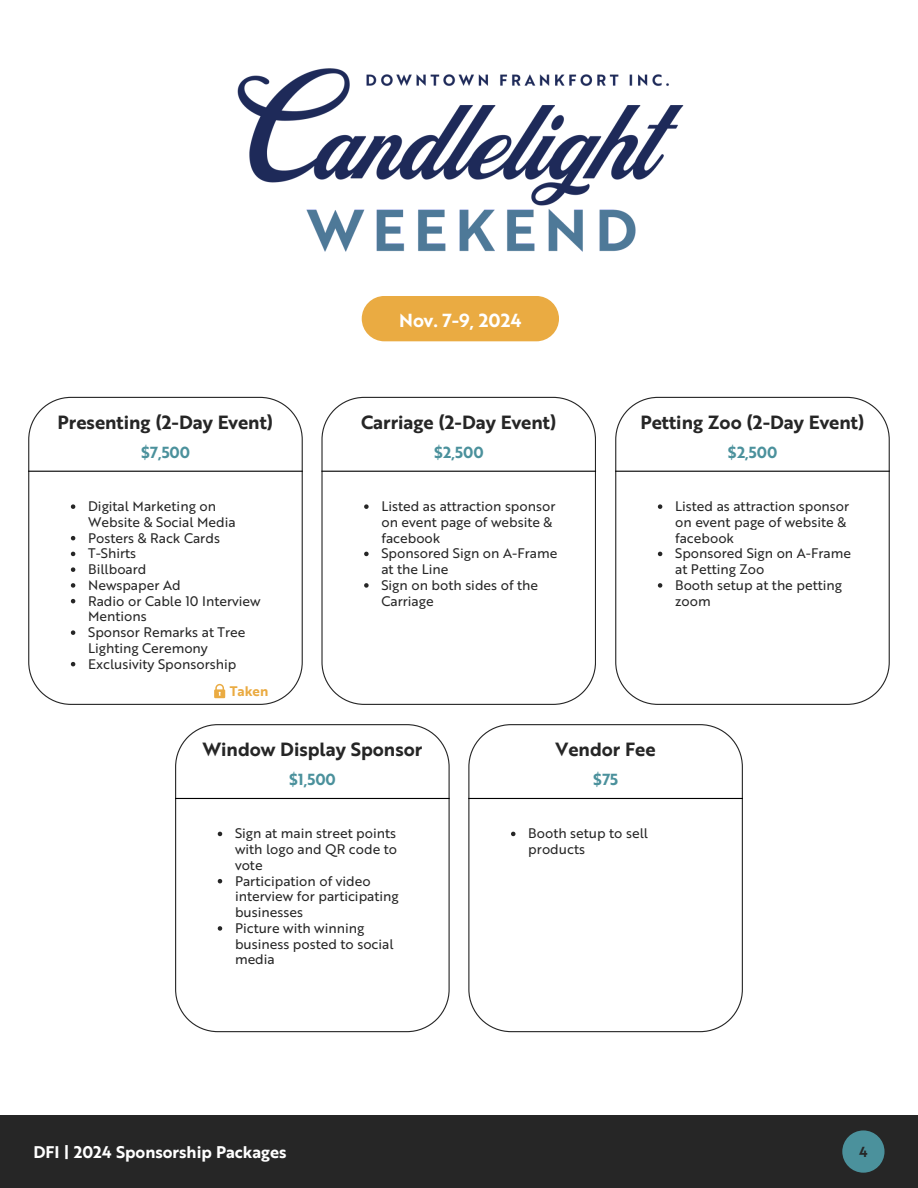
<style>
.page{position:relative;width:918px;height:1188px;background:#fff}
.page>*{position:absolute;margin:0;border:0;box-sizing:border-box;transform-origin:0 0}
.t1{font:18.6px "Brother 1816 Bold";color:#262626}
.t2{font:18.45px "Brother 1816 Bold";color:#fff}
.t3{font:16.5px "Brother 1816 Bold";color:#fff}
.t4{font:15.6px "Brother 1816 Bold";color:#4b919c}
.t5{font:14.25px "Brother 1816 Bold";color:#262626}
.t6{font:13.5px/15.8px "Brother 1816 Regular";color:#262626}
.t7{font:13.5px "Brother 1816 Bold";color:#eaab42}
</style>
<div class="page">
<svg style="left:28px;top:397px;width:275px;height:308px"></svg>
<div style="left:362px;top:296px;width:197px;height:45px;background:#eaab42;border-radius:23px"></div>
<hr style="left:28px;top:471px;width:275px;height:1px;background:#000">
<svg style="left:321px;top:397px;width:275px;height:308px"></svg>
<hr style="left:321px;top:471px;width:275px;height:1px;background:#000">
<svg style="left:615px;top:397px;width:275px;height:308px"></svg>
<hr style="left:615px;top:471px;width:275px;height:1px;background:#000">
<svg style="left:175px;top:724px;width:275px;height:308px"></svg>
<hr style="left:175px;top:798px;width:275px;height:1px;background:#000">
<svg style="left:468px;top:724px;width:275px;height:308px"></svg>
<hr style="left:468px;top:798px;width:275px;height:1px;background:#000">
<img style="left:237px;top:68px;width:447px;height:184px">
<svg style="left:71px;top:504px;width:4px;height:5px"></svg>
<svg style="left:71px;top:536px;width:4px;height:4px"></svg>
<svg style="left:71px;top:552px;width:4px;height:4px"></svg>
<svg style="left:71px;top:567px;width:4px;height:5px"></svg>
<svg style="left:71px;top:583px;width:4px;height:5px"></svg>
<svg style="left:71px;top:599px;width:4px;height:4px"></svg>
<svg style="left:71px;top:630px;width:4px;height:5px"></svg>
<svg style="left:71px;top:662px;width:4px;height:4px"></svg>
<svg style="left:364px;top:504px;width:5px;height:5px"></svg>
<svg style="left:364px;top:552px;width:5px;height:4px"></svg>
<svg style="left:364px;top:583px;width:5px;height:5px"></svg>
<svg style="left:658px;top:504px;width:4px;height:5px"></svg>
<svg style="left:658px;top:552px;width:4px;height:4px"></svg>
<svg style="left:658px;top:583px;width:4px;height:5px"></svg>
<svg style="left:218px;top:832px;width:4px;height:4px"></svg>
<svg style="left:218px;top:879px;width:4px;height:4px"></svg>
<svg style="left:218px;top:926px;width:4px;height:5px"></svg>
<svg style="left:511px;top:832px;width:4px;height:4px"></svg>
<div style="left:0;top:1115px;width:918px;height:73px;background:#262626"></div>
<div style="left:842px;top:1130px;width:43px;height:43px;background:#4b919c;border-radius:50%"></div>
<svg style="left:214px;top:684px;width:11px;height:14px"></svg>
<p class="t1" style="left:58px;top:409px;width:217px">Presenting (2-Day Event)</p>
<p class="t4" style="left:141px;top:441px;width:51px">$7,500</p>
<h1 class="t6" style="left:88px;top:498px;width:149px">Digital Marketing on<br>Website &amp; Social Media</h1>
<h1 class="t6" style="left:88px;top:529px;width:133px">Posters &amp; Rack Cards</h1>
<h2 class="t6" style="left:88px;top:545px;width:50px">T-Shirts</h2>
<p class="t6" style="left:88px;top:561px;width:60px">Billboard</p>
<p class="t6" style="left:88px;top:576px;width:94px">Newspaper Ad</p>
<p class="t6" style="left:88px;top:592px;width:174px">Radio or Cable 10 Interview<br>Mentions</p>
<p class="t6" style="left:88px;top:624px;width:159px">Sponsor Remarks at Tree<br>Lighting Ceremony</p>
<p class="t6" style="left:88px;top:655px;width:150px">Exclusivity Sponsorship</p>
<p class="t7" style="left:230px;top:681px;width:40px">Taken</p>
<p class="t2" style="left:399px;top:307px;width:124px">Nov. 7-9, 2024</p>
<h2 class="t1" style="left:361px;top:409px;width:197px">Carriage (2-Day Event)</h2>
<p class="t4" style="left:434px;top:441px;width:51px">$2,500</p>
<p class="t6" style="left:381px;top:498px;width:176px">Listed as attraction sponsor on event page of website &amp; facebook</p>
<h3 class="t6" style="left:381px;top:545px;width:177px">Sponsored Sign on A-Frame at the Line</h3>
<h1 class="t6" style="left:381px;top:576px;width:158px">Sign on both sides of the<br>Carriage</h1>
<h2 class="t1" style="left:640px;top:409px;width:226px">Petting Zoo (2-Day Event)</h2>
<p class="t4" style="left:728px;top:441px;width:51px">$2,500</p>
<p class="t6" style="left:675px;top:498px;width:176px">Listed as attraction sponsor on event page of website &amp; facebook</p>
<p class="t6" style="left:675px;top:545px;width:177px">Sponsored Sign on A-Frame at Petting Zoo</p>
<h1 class="t6" style="left:675px;top:576px;width:168px">Booth setup at the petting zoom</h1>
<h2 class="t1" style="left:202px;top:736px;width:221px">Window Display Sponsor</h2>
<p class="t4" style="left:289px;top:768px;width:49px">$1,500</p>
<p class="t6" style="left:235px;top:825px;width:164px;text-align:justify">Sign at main street points with logo and QR code to vote</p>
<p class="t6" style="left:235px;top:872px;width:165px">Participation of video interview for participating businesses</p>
<h1 class="t6" style="left:235px;top:919px;width:160px">Picture with winning business posted to social media</h1>
<p class="t1" style="left:556px;top:736px;width:102px">Vendor Fee</p>
<h1 class="t4" style="left:593px;top:768px;width:27px">$75</h1>
<p class="t6" style="left:528px;top:825px;width:121px">Booth setup to sell products</p>
<h2 class="t3" style="left:33px;top:1140px;width:255px">DFI | 2024 Sponsorship Packages</h2>
<p class="t5" style="left:859px;top:1142px;width:10px">4</p>
</div>
